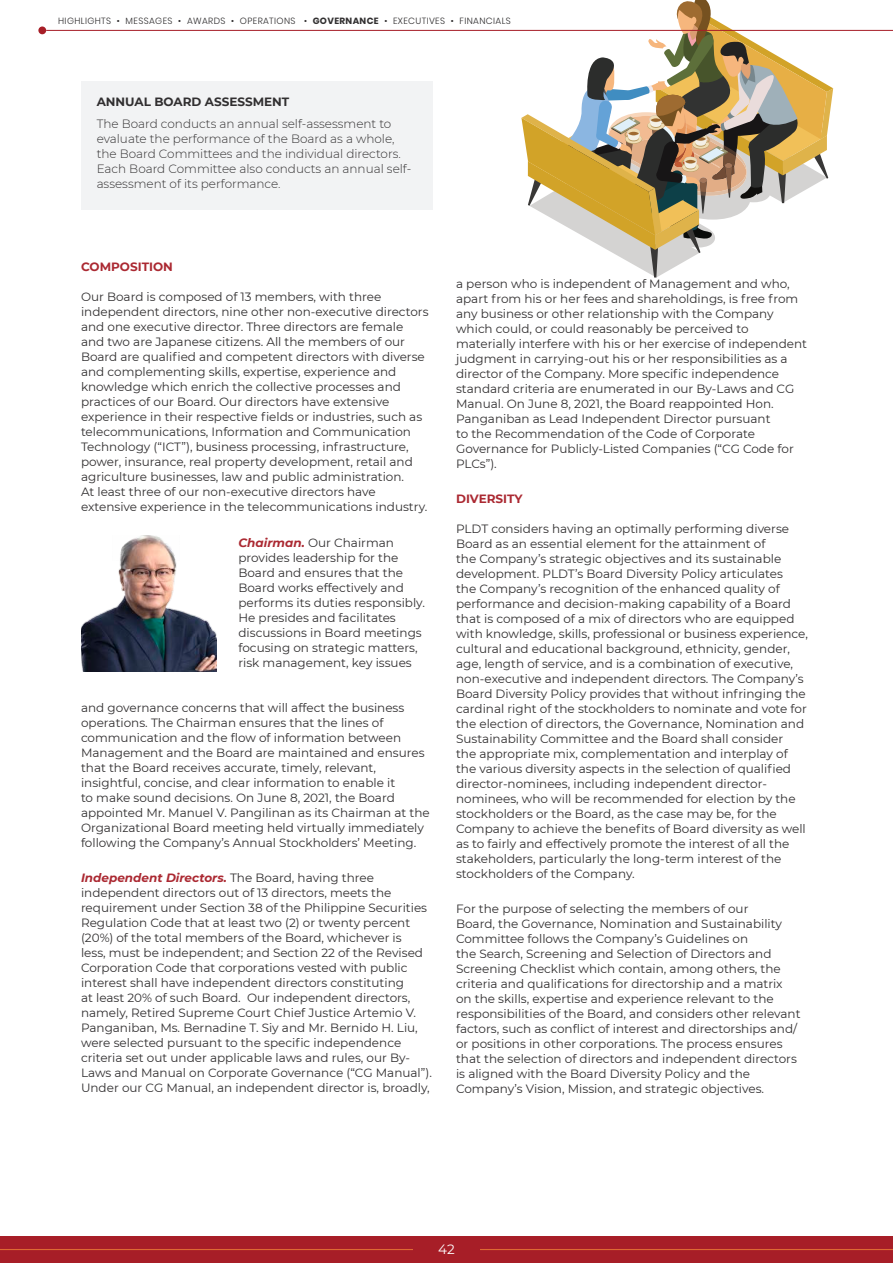
<style>
.page{position:relative;width:893px;height:1263px;background:#fff}
.page>*{position:absolute;margin:0;border:0;box-sizing:border-box;transform-origin:0 0}
.t1{font:13.5px "Montserrat";color:#fff}
.Body_Copy-1{font:12px/15px "Montserrat";color:#312f30}
.Body_Copy-1-2{font:300 12px/15px "Montserrat";color:#312f30}
.Body_Copy-1-3{font:700 12px "Montserrat";color:#312f30}
.Body_Copy-1-4{font:700 12px "Montserrat";color:#ab2932}
.Body_Copy-1-5{font:300 9px "Poppins";letter-spacing:.04em;color:#312f30}
.s1{font-weight:700}
.s2{font-weight:700;font-style:italic;color:#ab2932}
</style>
<div class="page">
<div style="left:0;top:1236px;width:893px;height:27px;background:#a71e27"></div>
<hr style="left:0;top:1249px;width:893px;height:1px;background:#de6933">
<div style="left:413px;top:1236px;width:67px;height:27px;background:#a71e27"></div>
<div style="left:81px;top:81px;width:352px;height:129px;background:#f2f3f4"></div>
<img style="left:81px;top:535px;width:136px;height:136px">
<svg style="left:521px;top:0;width:312px;height:278px"></svg>
<hr style="left:46px;top:30px;width:847px;height:1px;background:#a71e27">
<div style="left:38px;top:26px;width:8px;height:8px;background:#a71e27;border-radius:50%"></div>
<p class="Body_Copy-1-5" style="left:58px;top:16px;width:454px">HIGHLIGHTS • MESSAGES • AWARDS • OPERATIONS • <span class="s1">GOVERNANCE</span> • EXECUTIVES • FINANCIALS</p>
<p class="Body_Copy-1-3" style="left:97px;top:93px;width:194px">ANNUAL BOARD ASSESSMENT</p>
<p class="Body_Copy-1-2" style="left:97px;top:116px;width:316px">The Board conducts an annual self-assessment to evaluate the performance of the Board as a whole, the Board Committees and the individual directors.<br>Each Board Committee also conducts an annual self&shy;assessment of its performance.</p>
<p class="Body_Copy-1-4" style="left:81px;top:258px;width:93px">COMPOSITION</p>
<p class="Body_Copy-1" style="left:81px;top:289px;width:349px">Our Board is composed of 13 members, with three independent directors, nine other non-executive directors and one executive director. Three directors are female and two are Japanese citizens. All the members of our Board are qualified and competent directors with diverse and complementing skills, expertise, experience and knowledge which enrich the collective processes and practices of our Board. Our directors have extensive experience in their respective fields or industries, such as telecommunications, Information and Communication Technology (“ICT”), business processing, infrastructure, power, insurance, real property development, retail and agriculture businesses, law and public administration.<br>At least three of our non-executive directors have extensive experience in the telecommunications industry.</p>
<p class="Body_Copy-1" style="left:238px;top:535px;width:188px"><span class="s2">Chairman.</span> Our Chairman provides leadership for the<br>Board and ensures that the<br>Board works effectively and performs its duties responsibly.<br>He presides and facilitates discussions in Board meetings focusing on strategic matters, risk management, key issues</p>
<p class="Body_Copy-1" style="left:81px;top:699px;width:350px">and governance concerns that will affect the business operations. The Chairman ensures that the lines of communication and the flow of information between Management and the Board are maintained and ensures that the Board receives accurate, timely, relevant, insightful, concise, and clear information to enable it<br>to make sound decisions. On June 8, 2021, the Board appointed Mr. Manuel V. Pangilinan as its Chairman at the Organizational Board meeting held virtually immediately following the Company’s Annual Stockholders’ Meeting.</p>
<p class="Body_Copy-1" style="left:81px;top:870px;width:352px"><span class="s2">Independent Directors.</span> The Board, having three independent directors out of 13 directors, meets the requirement under Section 38 of the Philippine Securities Regulation Code that at least two (2) or twenty percent (20%) of the total members of the Board, whichever is<br>less, must be independent; and Section 22 of the Revised Corporation Code that corporations vested with public interest shall have independent directors constituting<br>at least 20% of such Board. Our independent directors, namely, Retired Supreme Court Chief Justice Artemio V.<br>Panganiban, Ms. Bernadine T. Siy and Mr. Bernido H. Liu, were selected pursuant to the specific independence criteria set out under applicable laws and rules, our By-Laws and Manual on Corporate Governance (“CG Manual”).<br>Under our CG Manual, an independent director is, broadly,</p>
<p class="Body_Copy-1" style="left:456px;top:275px;width:353px">a person who is independent of Management and who, apart from his or her fees and shareholdings, is free from any business or other relationship with the Company which could, or could reasonably be perceived to materially interfere with his or her exercise of independent judgment in carrying-out his or her responsibilities as a director of the Company. More specific independence standard criteria are enumerated in our By-Laws and CG Manual. On June 8, 2021, the Board reappointed Hon.<br>Panganiban as Lead Independent Director pursuant<br>to the Recommendation of the Code of Corporate Governance for Publicly-Listed Companies (“CG Code for PLCs”).</p>
<p class="Body_Copy-1-4" style="left:456px;top:490px;width:68px">DIVERSITY</p>
<p class="Body_Copy-1" style="left:456px;top:521px;width:353px">PLDT considers having an optimally performing diverse Board as an essential element for the attainment of<br>the Company’s strategic objectives and its sustainable development. PLDT’s Board Diversity Policy articulates<br>the Company’s recognition of the enhanced quality of performance and decision-making capability of a Board that is composed of a mix of directors who are equipped with knowledge, skills, professional or business experience, cultural and educational background, ethnicity, gender, age, length of service, and is a combination of executive, non-executive and independent directors. The Company’s Board Diversity Policy provides that without infringing the cardinal right of the stockholders to nominate and vote for the election of directors, the Governance, Nomination and Sustainability Committee and the Board shall consider<br>the appropriate mix, complementation and interplay of the various diversity aspects in the selection of qualified director-nominees, including independent director&shy;nominees, who will be recommended for election by the stockholders or the Board, as the case may be, for the Company to achieve the benefits of Board diversity as well as to fairly and effectively promote the interest of all the stakeholders, particularly the long-term interest of the stockholders of the Company.</p>
<p class="Body_Copy-1" style="left:456px;top:901px;width:346px">For the purpose of selecting the members of our<br>Board, the Governance, Nomination and Sustainability Committee follows the Company’s Guidelines on<br>the Search, Screening and Selection of Directors and Screening Checklist which contain, among others, the criteria and qualifications for directorship and a matrix on the skills, expertise and experience relevant to the responsibilities of the Board, and considers other relevant factors, such as conflict of interest and directorships and/ or positions in other corporations. The process ensures that the selection of directors and independent directors is aligned with the Board Diversity Policy and the Company’s Vision, Mission, and strategic objectives.</p>
<p class="t1" style="left:438px;top:1240px;width:18px">42</p>
</div>
